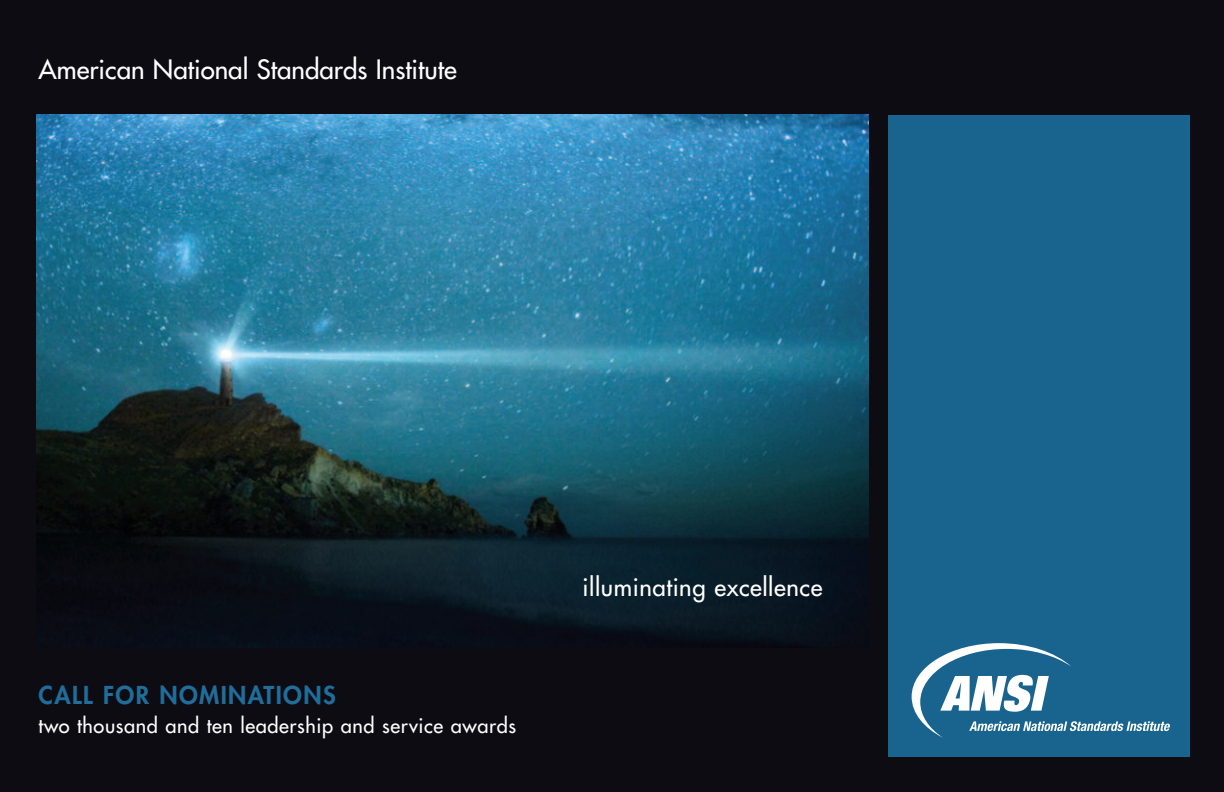
<style>
.page{position:relative;width:1224px;height:792px;background:#0d0c13}
.page>*{position:absolute;margin:0;border:0;box-sizing:border-box;transform-origin:0 0}
.t1{font:26px "Futura";color:#fff}
.t2{font:24px "Futura";letter-spacing:.025em;color:#fff}
.t3{font:800 24px "Futura";letter-spacing:.06em;color:#206d9a}
.t4{font:20px "Futura";letter-spacing:.03em;color:#fff}
</style>
<div class="page">
<div style="left:888px;top:115px;width:302px;height:641px;background:#18648f"></div>
<svg style="left:912px;top:643px;width:258px;height:95px"></svg>
<img style="left:36px;top:115px;width:832px;height:532px">
<h1 class="t1" style="left:39px;top:56px;width:420px">American National Standards Institute</h1>
<p class="t3" style="left:39px;top:684px;width:299px">CALL FOR NOMINATIONS</p>
<p class="t4" style="left:39px;top:716px;width:479px">two thousand and ten leadership and service awards</p>
<p class="t2" style="left:583px;top:575px;width:241px">illuminating excellence</p>
</div>
